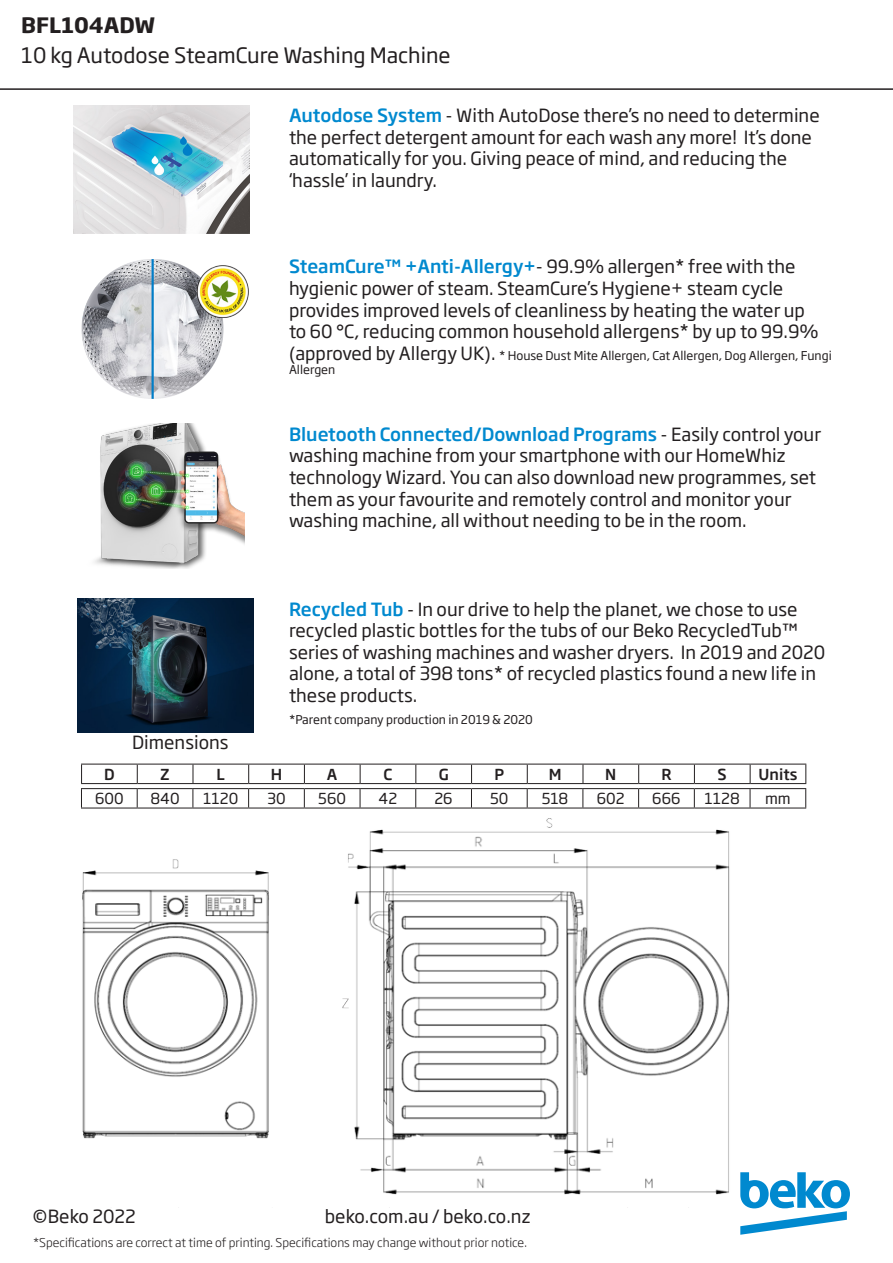
<style>
.page{position:relative;width:893px;height:1263px;background:#fff}
.page>*{position:absolute;margin:0;border:0;box-sizing:border-box;transform-origin:0 0}
.t1{font:21px "Soho Gothic Pro";color:#231f20}
.t2{font:700 21px "Soho Gothic Pro";color:#231f20}
.t3{font:18px/21.6px "Soho Gothic Pro";color:#231f20}
.t4{font:15px "Soho Gothic Pro";color:#231f20}
.t5{font:500 15px "Soho Gothic Pro";color:#231f20}
.t6{font:12px/14.4px "Soho Gothic Pro";color:#231f20}
.t7{font:300 12px "Soho Gothic Pro";color:#231f20}
.s1{font-weight:500;color:#0089cf}
.s2{font-size:18px}
</style>
<div class="page">
<hr style="left:0;top:88px;width:893px;height:2px;background:#231f20">
<img style="left:81px;top:259px;width:149px;height:139px">
<img style="left:73px;top:105px;width:176px;height:129px">
<svg style="left:740px;top:1172px;width:110px;height:63px"></svg>
<img style="left:94px;top:424px;width:151px;height:145px">
<img style="left:197px;top:266px;width:51px;height:51px">
<img style="left:82px;top:818px;width:670px;height:389px">
<hr style="left:81px;top:764px;width:56px;height:1px;background:#231f20">
<svg style="left:81px;top:764px;width:1px;height:19px"></svg>
<hr style="left:137px;top:764px;width:56px;height:1px;background:#231f20">
<svg style="left:137px;top:764px;width:1px;height:19px"></svg>
<hr style="left:193px;top:764px;width:56px;height:1px;background:#231f20">
<svg style="left:192px;top:764px;width:1px;height:19px"></svg>
<hr style="left:249px;top:764px;width:55px;height:1px;background:#231f20">
<svg style="left:248px;top:764px;width:1px;height:19px"></svg>
<hr style="left:304px;top:764px;width:56px;height:1px;background:#231f20">
<svg style="left:304px;top:764px;width:1px;height:19px"></svg>
<hr style="left:360px;top:764px;width:56px;height:1px;background:#231f20">
<svg style="left:360px;top:764px;width:1px;height:19px"></svg>
<hr style="left:416px;top:764px;width:56px;height:1px;background:#231f20">
<svg style="left:415px;top:764px;width:1px;height:19px"></svg>
<hr style="left:472px;top:764px;width:55px;height:1px;background:#231f20">
<svg style="left:471px;top:764px;width:1px;height:19px"></svg>
<hr style="left:527px;top:764px;width:56px;height:1px;background:#231f20">
<svg style="left:527px;top:764px;width:1px;height:19px"></svg>
<hr style="left:583px;top:764px;width:56px;height:1px;background:#231f20">
<svg style="left:582px;top:764px;width:1px;height:19px"></svg>
<hr style="left:639px;top:764px;width:55px;height:1px;background:#231f20">
<svg style="left:638px;top:764px;width:1px;height:19px"></svg>
<hr style="left:694px;top:764px;width:56px;height:1px;background:#231f20">
<svg style="left:694px;top:764px;width:1px;height:19px"></svg>
<hr style="left:750px;top:764px;width:56px;height:1px;background:#231f20">
<svg style="left:750px;top:764px;width:1px;height:19px"></svg>
<svg style="left:805px;top:764px;width:1px;height:19px"></svg>
<hr style="left:81px;top:783px;width:56px;height:1px;background:#231f20">
<hr style="left:137px;top:783px;width:56px;height:1px;background:#231f20">
<hr style="left:193px;top:783px;width:56px;height:1px;background:#231f20">
<hr style="left:249px;top:783px;width:55px;height:1px;background:#231f20">
<hr style="left:304px;top:783px;width:56px;height:1px;background:#231f20">
<hr style="left:360px;top:783px;width:56px;height:1px;background:#231f20">
<hr style="left:416px;top:783px;width:56px;height:1px;background:#231f20">
<hr style="left:472px;top:783px;width:55px;height:1px;background:#231f20">
<hr style="left:527px;top:783px;width:56px;height:1px;background:#231f20">
<hr style="left:583px;top:783px;width:56px;height:1px;background:#231f20">
<hr style="left:639px;top:783px;width:55px;height:1px;background:#231f20">
<hr style="left:694px;top:783px;width:56px;height:1px;background:#231f20">
<hr style="left:750px;top:783px;width:56px;height:1px;background:#231f20">
<hr style="left:81px;top:788px;width:56px;height:1px;background:#231f20">
<svg style="left:81px;top:789px;width:1px;height:18px"></svg>
<hr style="left:137px;top:788px;width:56px;height:1px;background:#231f20">
<svg style="left:137px;top:789px;width:1px;height:18px"></svg>
<hr style="left:193px;top:788px;width:56px;height:1px;background:#231f20">
<svg style="left:192px;top:789px;width:1px;height:18px"></svg>
<hr style="left:249px;top:788px;width:55px;height:1px;background:#231f20">
<svg style="left:248px;top:789px;width:1px;height:18px"></svg>
<hr style="left:304px;top:788px;width:56px;height:1px;background:#231f20">
<svg style="left:304px;top:789px;width:1px;height:18px"></svg>
<hr style="left:360px;top:788px;width:56px;height:1px;background:#231f20">
<svg style="left:360px;top:789px;width:1px;height:18px"></svg>
<hr style="left:416px;top:788px;width:55px;height:1px;background:#231f20">
<svg style="left:415px;top:789px;width:1px;height:18px"></svg>
<hr style="left:471px;top:788px;width:56px;height:1px;background:#231f20">
<svg style="left:471px;top:789px;width:1px;height:18px"></svg>
<hr style="left:527px;top:788px;width:56px;height:1px;background:#231f20">
<svg style="left:527px;top:789px;width:1px;height:18px"></svg>
<hr style="left:583px;top:788px;width:56px;height:1px;background:#231f20">
<svg style="left:582px;top:789px;width:1px;height:18px"></svg>
<hr style="left:639px;top:788px;width:55px;height:1px;background:#231f20">
<svg style="left:638px;top:789px;width:1px;height:18px"></svg>
<hr style="left:694px;top:788px;width:56px;height:1px;background:#231f20">
<svg style="left:694px;top:789px;width:1px;height:18px"></svg>
<hr style="left:750px;top:788px;width:56px;height:1px;background:#231f20">
<svg style="left:750px;top:789px;width:1px;height:18px"></svg>
<svg style="left:805px;top:789px;width:1px;height:18px"></svg>
<hr style="left:81px;top:807px;width:56px;height:1px;background:#231f20">
<hr style="left:137px;top:807px;width:56px;height:1px;background:#231f20">
<hr style="left:193px;top:807px;width:56px;height:1px;background:#231f20">
<hr style="left:249px;top:807px;width:55px;height:1px;background:#231f20">
<hr style="left:304px;top:807px;width:56px;height:1px;background:#231f20">
<hr style="left:360px;top:807px;width:56px;height:1px;background:#231f20">
<hr style="left:416px;top:807px;width:55px;height:1px;background:#231f20">
<hr style="left:471px;top:807px;width:56px;height:1px;background:#231f20">
<hr style="left:527px;top:807px;width:56px;height:1px;background:#231f20">
<hr style="left:583px;top:807px;width:56px;height:1px;background:#231f20">
<hr style="left:639px;top:807px;width:55px;height:1px;background:#231f20">
<hr style="left:694px;top:807px;width:56px;height:1px;background:#231f20">
<hr style="left:750px;top:807px;width:56px;height:1px;background:#231f20">
<img style="left:77px;top:598px;width:176px;height:134px">
<p class="t2" style="left:21px;top:9px;width:136px">BFL104ADW</p>
<p class="t1" style="left:21px;top:39px;width:431px">10 kg Autodose SteamCure Washing Machine</p>
<p class="t3" style="left:289px;top:104px;width:532px"><span class="s1">Autodose System</span> - With AutoDose there’s no need to determine the perfect detergent amount for each wash any more! It’s done automatically for you. Giving peace of mind, and reducing the ‘hassle’ in laundry.</p>
<p class="t3" style="left:289px;top:255px;width:531px"><span class="s1">SteamCure™ +Anti-Allergy+</span>- 99.9% allergen* free with the hygienic power of steam. SteamCure’s Hygiene+ steam cycle provides improved levels of cleanliness by heating the water up to 60 °C, reducing common household allergens* by up to 99.9%</p>
<p class="t6" style="left:289px;top:348px;width:544px"><span class="s2">(approved by Allergy UK).</span> * House Dust Mite Allergen, Cat Allergen, Dog Allergen, Fungi<br>Allergen</p>
<p class="t3" style="left:289px;top:422px;width:534px"><span class="s1">Bluetooth Connected/Download Programs</span> - Easily control your washing machine from your smartphone with our HomeWhiz technology Wizard. You can also download new programmes, set them as your favourite and remotely control and monitor your washing machine, all without needing to be in the room.</p>
<p class="t3" style="left:132px;top:730px;width:98px">Dimensions</p>
<p class="t3" style="left:289px;top:597px;width:538px"><span class="s1">Recycled Tub</span> - In our drive to help the planet, we chose to use recycled plastic bottles for the tubs of our Beko RecycledTub™ series of washing machines and washer dryers. In 2019 and 2020 alone, a total of 398 tons* of recycled plastics found a new life in these products.</p>
<p class="t6" style="left:289px;top:711px;width:245px">*Parent company production in 2019 &amp; 2020</p>
<p class="t5" style="left:104px;top:762px;width:12px">D</p>
<p class="t5" style="left:160px;top:762px;width:11px">Z</p>
<p class="t5" style="left:217px;top:762px;width:10px">L</p>
<p class="t5" style="left:271px;top:762px;width:13px">H</p>
<p class="t5" style="left:327px;top:762px;width:12px">A</p>
<p class="t5" style="left:384px;top:762px;width:10px">C</p>
<p class="t5" style="left:439px;top:762px;width:12px">G</p>
<p class="t5" style="left:495px;top:762px;width:11px">P</p>
<p class="t5" style="left:549px;top:762px;width:14px">M</p>
<p class="t5" style="left:605px;top:762px;width:13px">N</p>
<p class="t5" style="left:661px;top:762px;width:12px">R</p>
<p class="t5" style="left:718px;top:762px;width:11px">S</p>
<p class="t5" style="left:758px;top:762px;width:40px">Units</p>
<p class="t4" style="left:95px;top:787px;width:30px">600</p>
<p class="t4" style="left:150px;top:787px;width:31px">840</p>
<p class="t4" style="left:203px;top:787px;width:37px">1120</p>
<p class="t4" style="left:267px;top:787px;width:20px">30</p>
<p class="t4" style="left:318px;top:787px;width:29px">560</p>
<p class="t4" style="left:379px;top:787px;width:20px">42</p>
<p class="t4" style="left:434px;top:787px;width:20px">26</p>
<p class="t4" style="left:490px;top:787px;width:20px">50</p>
<p class="t4" style="left:542px;top:787px;width:28px">518</p>
<p class="t4" style="left:597px;top:787px;width:29px">602</p>
<p class="t4" style="left:652px;top:787px;width:30px">666</p>
<p class="t4" style="left:704px;top:787px;width:37px">1128</p>
<p class="t4" style="left:765px;top:787px;width:27px">mm</p>
<p class="t3" style="left:33px;top:1205px;width:105px">©Beko 2022</p>
<p class="t3" style="left:325px;top:1205px;width:207px">beko.com.au / beko.co.nz</p>
<p class="t7" style="left:33px;top:1233px;width:495px">*Specifications are correct at time of printing. Specifications may change without prior notice.</p>
</div>
